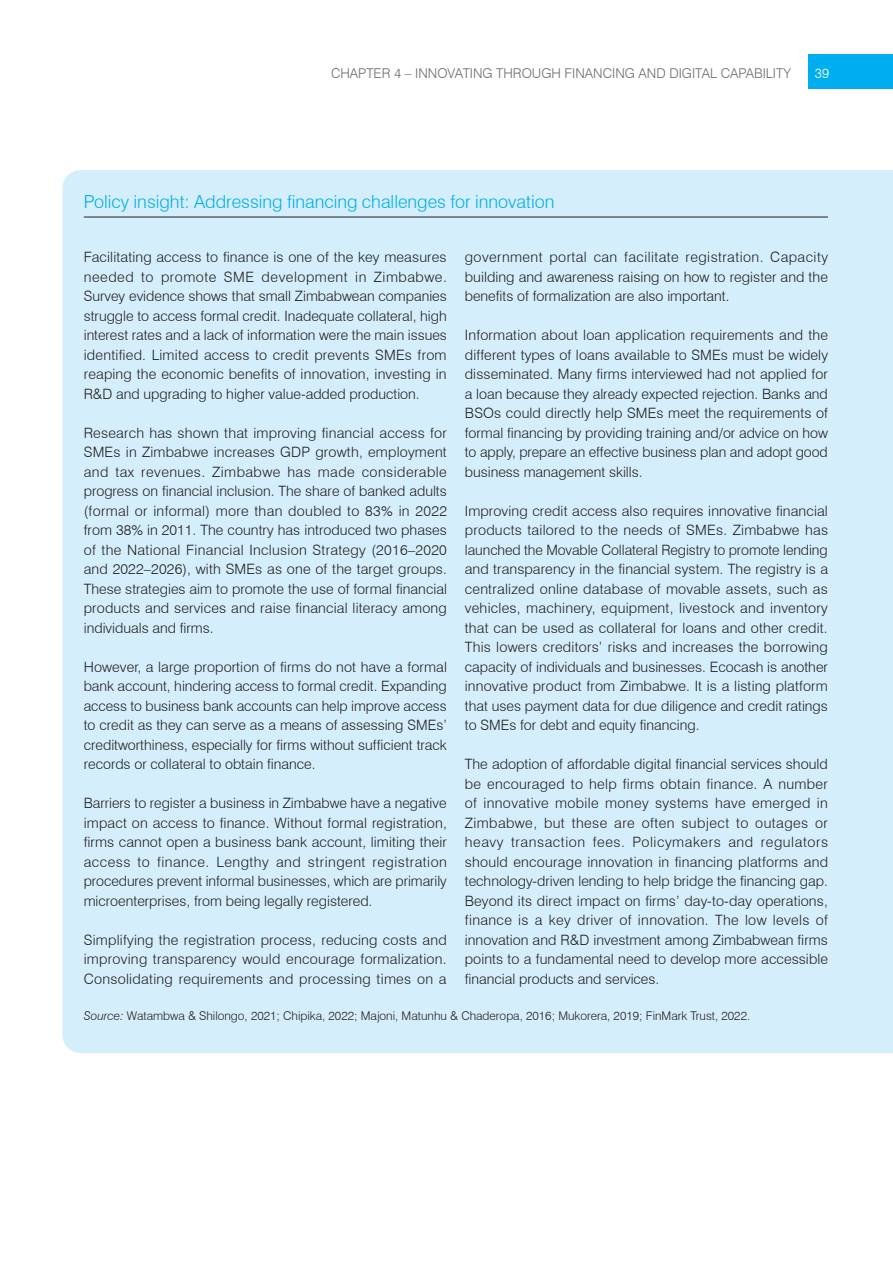
<style>
.page{position:relative;width:893px;height:1263px;background:#fff}
.page>*{position:absolute;margin:0;border:0;box-sizing:border-box;transform-origin:0 0}
.Box_name{font:300 18px "Swiss 721 BT";color:#00aeef}
.Body_text{font:300 14.25px/19.5px "Swiss 721 BT";color:#231f20;text-align:justify}
.t1{font:300 13.5px "Swiss 721 BT";color:#6c6d70}
.t2{font:300 13.5px "Swiss 721 BT";color:#fff}
.Source___Notes{font:300 12px "Swiss 721 BT";color:#231f20}
.s1{font-style:italic}
</style>
<div class="page">
<div style="left:808px;top:54px;width:85px;height:34px;background:#00aeef"></div>
<div style="left:63px;top:170px;width:830px;height:883px;background:#d4effb"></div>
<hr style="left:84px;top:217px;width:744px;height:1px;background:#231f20">
<p class="t1" style="left:331px;top:65px;width:19px">Chapter</p>
<p class="t1" style="left:394px;top:65px;width:34px">4 – Innovating</p>
<p class="t1" style="left:496px;top:65px;width:11px">through</p>
<p class="t1" style="left:564px;top:65px;width:9px">financing</p>
<p class="t1" style="left:638px;top:65px;width:10px">and</p>
<p class="t1" style="left:669px;top:65px;width:8px">digital</p>
<p class="t1" style="left:721px;top:65px;width:8px">capability</p>
<p class="t2" style="left:815px;top:65px;width:16px">39</p>
<p class="Box_name" style="left:84px;top:191px;width:472px">Policy insight: Addressing financing challenges for innovation</p>
<p class="Body_text" style="left:84px;top:247px;width:365px">Facilitating access to finance is one of the key measures needed to promote SME development in Zimbabwe.<br>Survey evidence shows that small Zimbabwean companies struggle to access formal credit. Inadequate collateral, high interest rates and a lack of information were the main issues identified. Limited access to credit prevents SMEs from reaping the economic benefits of innovation, investing in R&amp;D and upgrading to higher value-added production.</p>
<p class="Body_text" style="left:84px;top:423px;width:365px">Research has shown that improving financial access for SMEs in Zimbabwe increases GDP growth, employment and tax revenues. Zimbabwe has made considerable progress on financial inclusion. The share of banked adults (formal or informal) more than doubled to 83% in 2022 from 38% in 2011. The country has introduced two phases of the National Financial Inclusion Strategy (2016–2020 and 2022–2026), with SMEs as one of the target groups.<br>These strategies aim to promote the use of formal financial products and services and raise financial literacy among individuals and firms.</p>
<p class="Body_text" style="left:84px;top:657px;width:365px">However, a large proportion of firms do not have a formal bank account, hindering access to formal credit. Expanding access to business bank accounts can help improve access to credit as they can serve as a means of assessing SMEs’ creditworthiness, especially for firms without sufficient track records or collateral to obtain finance.</p>
<p class="Body_text" style="left:84px;top:793px;width:365px">Barriers to register a business in Zimbabwe have a negative impact on access to finance. Without formal registration, firms cannot open a business bank account, limiting their access to finance. Lengthy and stringent registration procedures prevent informal businesses, which are primarily microenterprises, from being legally registered.</p>
<p class="Body_text" style="left:84px;top:930px;width:365px">Simplifying the registration process, reducing costs and improving transparency would encourage formalization.<br>Consolidating requirements and processing times on a</p>
<p class="Body_text" style="left:465px;top:247px;width:365px">government portal can facilitate registration. Capacity building and awareness raising on how to register and the benefits of formalization are also important.</p>
<p class="Body_text" style="left:465px;top:325px;width:365px">Information about loan application requirements and the different types of loans available to SMEs must be widely disseminated. Many firms interviewed had not applied for a loan because they already expected rejection. Banks and BSOs could directly help SMEs meet the requirements of formal financing by providing training and/or advice on how to apply, prepare an effective business plan and adopt good business management skills.</p>
<p class="Body_text" style="left:465px;top:501px;width:365px">Improving credit access also requires innovative financial products tailored to the needs of SMEs. Zimbabwe has launched the Movable Collateral Registry to promote lending and transparency in the financial system. The registry is a centralized online database of movable assets, such as vehicles, machinery, equipment, livestock and inventory that can be used as collateral for loans and other credit.<br>This lowers creditors’ risks and increases the borrowing capacity of individuals and businesses. Ecocash is another innovative product from Zimbabwe. It is a listing platform that uses payment data for due diligence and credit ratings to SMEs for debt and equity financing.</p>
<p class="Body_text" style="left:465px;top:754px;width:365px">The adoption of affordable digital financial services should be encouraged to help firms obtain finance. A number of innovative mobile money systems have emerged in Zimbabwe, but these are often subject to outages or heavy transaction fees. Policymakers and regulators should encourage innovation in financing platforms and technology-driven lending to help bridge the financing gap.<br>Beyond its direct impact on firms’ day-to-day operations, finance is a key driver of innovation. The low levels of innovation and R&amp;D investment among Zimbabwean firms points to a fundamental need to develop more accessible financial products and services.</p>
<p class="Source___Notes" style="left:84px;top:1008px;width:668px"><span class="s1">Source:</span> Watambwa &amp; Shilongo, 2021; Chipika, 2022; Majoni, Matunhu &amp; Chaderopa, 2016; Mukorera, 2019; FinMark Trust, 2022.</p>
</div>
